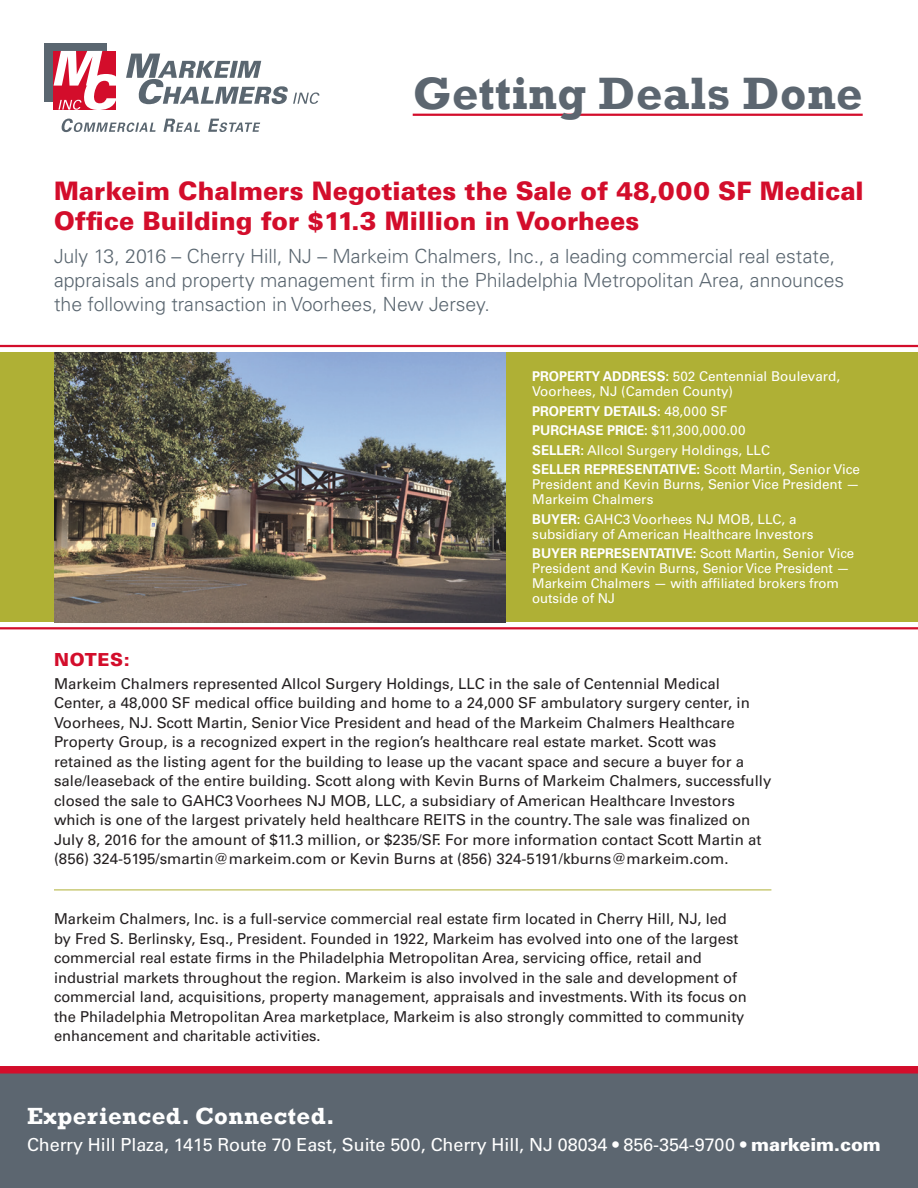
<style>
.page{position:relative;width:918px;height:1188px;background:#fff}
.page>*{position:absolute;margin:0;border:0;box-sizing:border-box;transform-origin:0 0}
.t1{font:700 46.5px "Rockwell";letter-spacing:.01em;color:#5c6670}
.black_header{font:900 25.5px/30.6px "Univers";color:#d30d2b}
.t2{font:700 24px "Rockwell";letter-spacing:.02em;color:#fff}
.body{font:300 19.5px/24px "Univers";color:#5a6670}
.t3{font:18px "Univers";letter-spacing:-.005em;color:#fff}
.head{font:900 18px "Univers";letter-spacing:.04em;color:#d30d2b}
.body-2{font:15px/19.5px "Univers";color:#231f20}
.description{font:13.5px/15px "Univers";color:#fff}
.description-2{font:700 13.5px "Univers";letter-spacing:-.005em;color:#fff}
.s1{font-weight:700}
.s2{font-weight:400}
.s3{font-weight:900}
</style>
<div class="page">
<div style="left:0;top:352px;width:918px;height:270px;background:#afb035"></div>
<div style="left:0;top:1074px;width:918px;height:114px;background:#5c6670"></div>
<hr style="left:54px;top:890px;width:717px;height:1px;background:#afb035">
<hr style="left:413px;top:114px;width:450px;height:2px;background:#d30d2b">
<img style="left:54px;top:352px;width:451px;height:270px">
<svg style="left:126px;top:54px;width:193px;height:50px"></svg>
<svg style="left:61px;top:119px;width:199px;height:13px"></svg>
<div style="left:44px;top:43px;width:62px;height:58px;background:#5a6670"></div>
<svg style="left:54px;top:51px;width:62px;height:59px;background:#e77d8d"></svg>
<hr style="left:0;top:345px;width:918px;height:2px;background:#d30d2b">
<hr style="left:0;top:627px;width:918px;height:2px;background:#d30d2b">
<div style="left:0;top:1066px;width:918px;height:8px;background:#d30d2b"></div>
<p class="t1" style="left:413px;top:65px;width:451px">Getting Deals Done</p>
<p class="black_header" style="left:54px;top:175px;width:811px">Markeim Chalmers Negotiates the Sale of 48,000 SF Medical<br>Office Building for $11.3 Million in Voorhees</p>
<p class="body" style="left:54px;top:244px;width:792px">July 13, 2016 – Cherry Hill, NJ – Markeim Chalmers, Inc., a leading commercial real estate, appraisals and property management firm in the Philadelphia Metropolitan Area, announces the following transaction in Voorhees, New Jersey.</p>
<p class="description" style="left:532px;top:369px;width:309px"><span class="s1">PROPERTY ADDRESS:</span> 502 Centennial Boulevard,<br>Voorhees, NJ (Camden County)</p>
<p class="description-2" style="left:532px;top:403px;width:196px">PROPERTY DETAILS: <span class="s2">48,000 SF</span></p>
<p class="description-2" style="left:532px;top:423px;width:215px">PURCHASE PRICE: <span class="s2">$11,300,000.00</span></p>
<p class="description" style="left:532px;top:443px;width:239px"><span class="s1">SELLER:</span> Allcol Surgery Holdings, LLC</p>
<p class="description" style="left:532px;top:462px;width:329px;text-align:justify"><span class="s1">SELLER REPRESENTATIVE:</span> Scott Martin, Senior Vice President and Kevin Burns, Senior Vice President — Markeim Chalmers</p>
<p class="description" style="left:532px;top:512px;width:283px"><span class="s1">BUYER:</span> GAHC3 Voorhees NJ MOB, LLC, a subsidiary of American Healthcare Investors</p>
<p class="description" style="left:532px;top:546px;width:323px"><span class="s1">BUYER REPRESENTATIVE:</span> Scott Martin, Senior Vice President and Kevin Burns, Senior Vice President — Markeim Chalmers — with affiliated brokers from outside of NJ</p>
<p class="head" style="left:54px;top:648px;width:77px">NOTES:</p>
<p class="body-2" style="left:54px;top:674px;width:719px">Markeim Chalmers represented Allcol Surgery Holdings, LLC in the sale of Centennial Medical Center, a 48,000 SF medical office building and home to a 24,000 SF ambulatory surgery center, in Voorhees, NJ. Scott Martin, Senior Vice President and head of the Markeim Chalmers Healthcare Property Group, is a recognized expert in the region’s healthcare real estate market. Scott was retained as the listing agent for the building to lease up the vacant space and secure a buyer for a sale/leaseback of the entire building. Scott along with Kevin Burns of Markeim Chalmers, successfully closed the sale to GAHC3 Voorhees NJ MOB, LLC, a subsidiary of American Healthcare Investors which is one of the largest privately held healthcare REITS in the country. The sale was finalized on July 8, 2016 for the amount of $11.3 million, or $235/SF. For more information contact Scott Martin at (856) 324-5195/smartin@markeim.com or Kevin Burns at (856) 324-5191/kburns@markeim.com.</p>
<p class="body-2" style="left:54px;top:909px;width:694px">Markeim Chalmers, Inc. is a full-service commercial real estate firm located in Cherry Hill, NJ, led by Fred S. Berlinsky, Esq., President. Founded in 1922, Markeim has evolved into one of the largest commercial real estate firms in the Philadelphia Metropolitan Area, servicing office, retail and industrial markets throughout the region. Markeim is also involved in the sale and development of commercial land, acquisitions, property management, appraisals and investments. With its focus on the Philadelphia Metropolitan Area marketplace, Markeim is also strongly committed to community enhancement and charitable activities.</p>
<p class="t2" style="left:27px;top:1101px;width:309px">Experienced. Connected.</p>
<p class="t3" style="left:27px;top:1134px;width:855px">Cherry Hill Plaza, 1415 Route 70 East, Suite 500, Cherry Hill, NJ 08034 • 856-354-9700 • <span class="s3">markeim.com</span></p>
</div>
